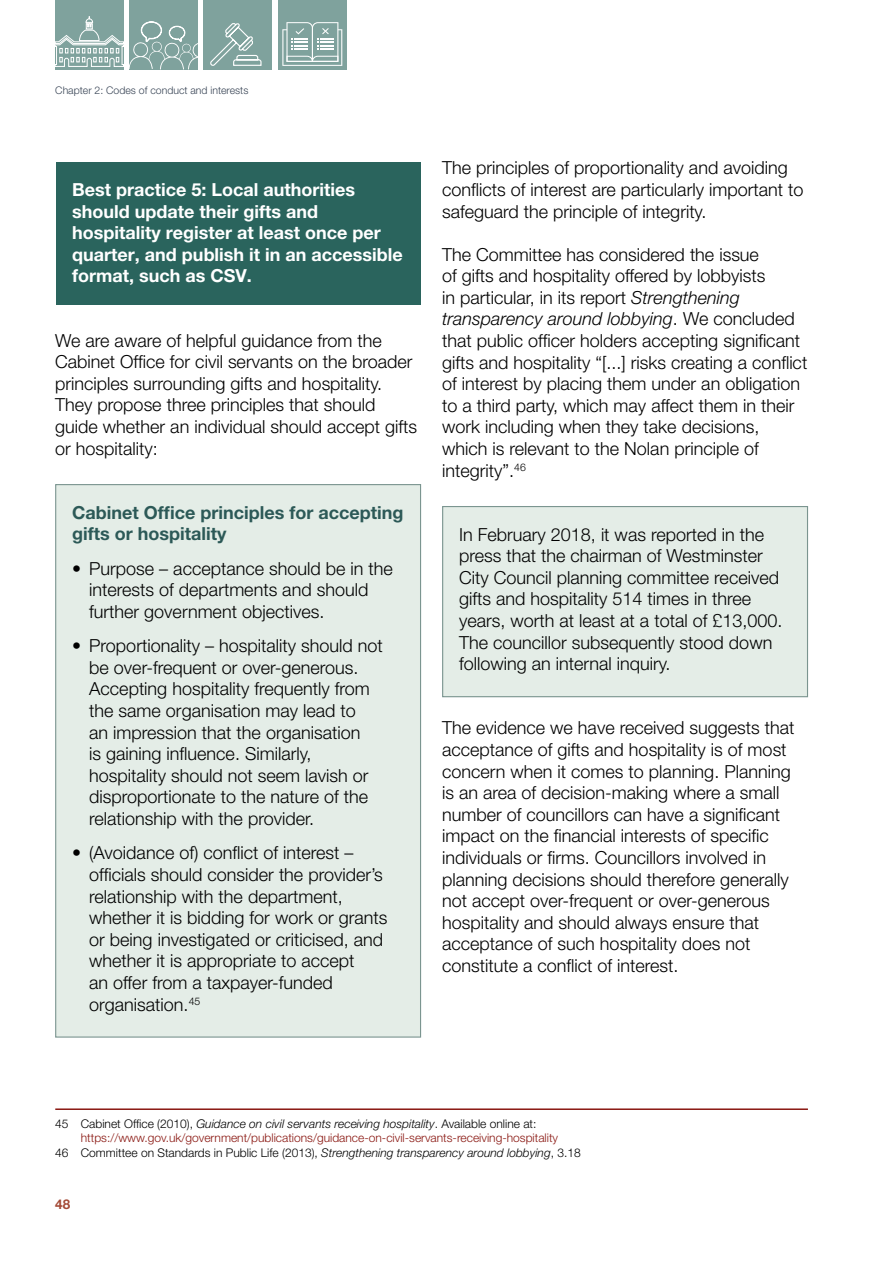
<style>
.page{position:relative;width:893px;height:1263px;background:#fff}
.page>*{position:absolute;margin:0;border:0;box-sizing:border-box;transform-origin:0 0}
.BODY_BLACK{font:300 18px/21.6px "Helvetica Neue LT Pro";color:#000}
.Shaded_Para_15__Gree{font:300 18px/21.6px "Helvetica Neue LT Pro";color:#000}
.Shaded_Para_100__Gre{font:700 18px/21.6px "Helvetica Neue LT Pro";color:#fff}
.Shaded_Para_15__Gree-2{font:700 18px/21.6px "Helvetica Neue LT Pro";color:#2c5957}
.t1{font:700 13.5px "Helvetica Neue LT Pro";color:#a44a36}
.Footnote_Text{font:300 12px/14.4px "Helvetica Neue LT Pro";color:#8a1812}
.Footnote_Text-2{font:300 12px "Helvetica Neue LT Pro";color:#000}
.t2{font:300 10.5px "Helvetica Neue LT Pro";color:#394556}
.s1{font-style:italic}
.s2{color:#000}
.s3{font-style:italic;color:#000}
</style>
<div class="page">
<div style="left:55px;top:0;width:69px;height:69px;background:#7fa29d"></div>
<div style="left:129px;top:0;width:69px;height:70px;background:#7fa29d"></div>
<div style="left:278px;top:0;width:69px;height:69px;background:#7fa29d"></div>
<div style="left:203px;top:0;width:69px;height:69px;background:#7fa29d"></div>
<svg style="left:55px;top:16px;width:143px;height:53px"></svg>
<svg style="left:210px;top:23px;width:52px;height:43px"></svg>
<svg style="left:282px;top:22px;width:60px;height:44px"></svg>
<div style="left:56px;top:162px;width:365px;height:143px;background:#2a645d"></div>
<div style="left:56px;top:485px;width:365px;height:552px;background:#e4ede7"></div>
<hr style="left:55px;top:1108px;width:753px;height:2px;background:#8a1812">
<div style="left:442px;top:506px;width:365px;height:191px;background:#e4ede7"></div>
<div style="left:442px;top:506px;width:366px;height:191px;border:1px solid #7b9590"></div>
<p class="t2" style="left:55px;top:83px;width:195px">Chapter 2: Codes of conduct and interests</p>
<p class="Shaded_Para_100__Gre" style="left:72px;top:178px;width:332px">Best practice 5: Local authorities should update their gifts and hospitality register at least once per quarter, and publish it in an accessible format, such as CSV.</p>
<p class="BODY_BLACK" style="left:55px;top:329px;width:363px">We are aware of helpful guidance from the Cabinet Office for civil servants on the broader principles surrounding gifts and hospitality.<br>They propose three principles that should guide whether an individual should accept gifts or hospitality:</p>
<p class="Shaded_Para_15__Gree-2" style="left:72px;top:501px;width:333px">Cabinet Office principles for accepting gifts or hospitality</p>
<p class="BODY_BLACK" style="left:89px;top:557px;width:305px;text-indent:-17px">• Purpose – acceptance should be in the interests of departments and should further government objectives.</p>
<p class="BODY_BLACK" style="left:89px;top:635px;width:295px;text-indent:-17px">• Proportionality – hospitality should not be over-frequent or over-generous.<br>Accepting hospitality frequently from the same organisation may lead to<br>an impression that the organisation<br>is gaining influence. Similarly, hospitality should not seem lavish or disproportionate to the nature of the relationship with the provider.</p>
<p class="BODY_BLACK" style="left:89px;top:842px;width:300px;text-indent:-17px">• (Avoidance of) conflict of interest – officials should consider the provider’s relationship with the department, whether it is bidding for work or grants or being investigated or criticised, and whether it is appropriate to accept<br>an offer from a taxpayer-funded organisation.<sup>45</sup></p>
<p class="BODY_BLACK" style="left:442px;top:157px;width:363px">The principles of proportionality and avoiding conflicts of interest are particularly important to safeguard the principle of integrity.</p>
<p class="BODY_BLACK" style="left:442px;top:243px;width:367px">The Committee has considered the issue<br>of gifts and hospitality offered by lobbyists<br>in particular, in its report <span class="s1">Strengthening transparency around lobbying</span>. We concluded that public officer holders accepting significant gifts and hospitality “[...] risks creating a conflict of interest by placing them under an obligation to a third party, which may affect them in their work including when they take decisions, which is relevant to the Nolan principle of integrity”.<sup>46</sup></p>
<p class="Shaded_Para_15__Gree" style="left:459px;top:523px;width:325px">In February 2018, it was reported in the press that the chairman of Westminster City Council planning committee received gifts and hospitality 514 times in three years, worth at least at a total of £13,000.<br>The councillor subsequently stood down following an internal inquiry.</p>
<p class="BODY_BLACK" style="left:442px;top:717px;width:354px">The evidence we have received suggests that acceptance of gifts and hospitality is of most concern when it comes to planning. Planning is an area of decision-making where a small number of councillors can have a significant impact on the financial interests of specific individuals or firms. Councillors involved in planning decisions should therefore generally not accept over-frequent or over-generous hospitality and should always ensure that acceptance of such hospitality does not constitute a conflict of interest.</p>
<p class="Footnote_Text" style="left:81px;top:1116px;width:479px;text-indent:-26px"><span class="s2">45 Cabinet Office (2010),</span> <span class="s3">Guidance on civil servants receiving hospitality</span><span class="s2">. Available online at: </span>https://www.gov.uk/government/publications/guidance-on-civil-servants-receiving-hospitality</p>
<p class="Footnote_Text-2" style="left:55px;top:1145px;width:527px">46 Committee on Standards in Public Life (2013), <span class="s1">Strengthening transparency around lobbying</span>, 3.18</p>
<p class="t1" style="left:55px;top:1196px;width:17px">48</p>
</div>
